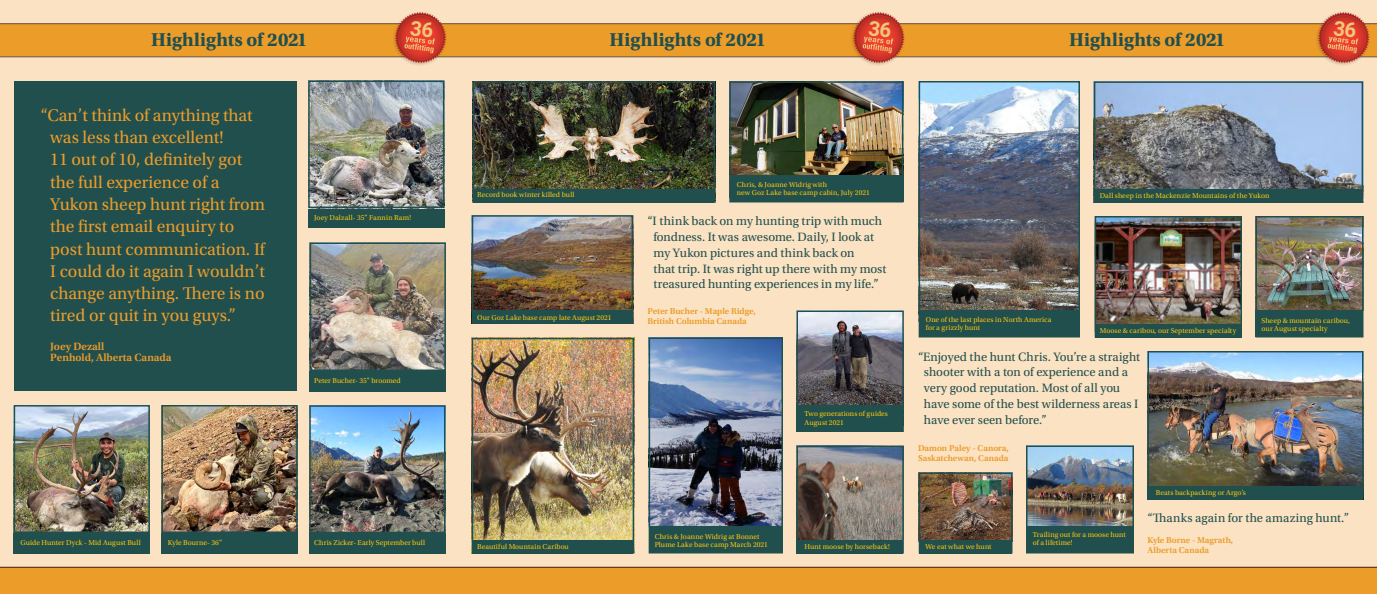
<style>
.page{position:relative;width:1377px;height:594px;background:#fae2c2}
.page>*{position:absolute;margin:0;border:0;box-sizing:border-box;transform-origin:0 0}
.t1{font:700 19.5px "Utopia Std";letter-spacing:.005em;color:#214f4e}
.quotes{font:17.77px/22.3px "Utopia Std";color:#ec9c29}
.quotes-2{font:12.75px/15.8px "Utopia Std";color:#214f4e}
.quotes-3{font:12.75px "Utopia Std";letter-spacing:.02em;color:#214f4e}
.Captions{font:600 11.1px/11.9px "Utopia Std";color:#ec9c29}
.quote_captions{font:600 9px/10.5px "Utopia Std";color:#ec9c29}
.quotes-4{font:600 9px "Utopia Std";letter-spacing:-.005em;color:#ec9c29}
.Captions-2{font:7.5px/8.2px "Utopia Std";letter-spacing:.01em;color:#fec70c}
.Captions-3{font:7.5px "Utopia Std";letter-spacing:.03em;color:#fec70c}
</style>
<div class="page">
<div style="left:0;top:567px;width:1377px;height:27px;background:#ec9c29"></div>
<svg style="left:0;top:23px;width:1377px;height:34px;background:#e5982a"></svg>
<div style="left:392px;top:10px;width:56px;height:57px;background:#452014;opacity:.3"></div>
<div style="left:850px;top:10px;width:56px;height:57px;background:#452014;opacity:.3"></div>
<div style="left:1315px;top:10px;width:56px;height:57px;background:#452014;opacity:.3"></div>
<img style="left:1097px;top:84px;width:263px;height:105px">
<div style="left:1094px;top:81px;width:269px;height:121px;border:2px solid #214f4e"></div>
<img style="left:922px;top:475px;width:87px;height:65px">
<div style="left:919px;top:472px;width:93px;height:82px;border:2px solid #214f4e"></div>
<img style="left:1029px;top:449px;width:102px;height:77px">
<div style="left:1026px;top:446px;width:108px;height:108px;border:2px solid #214f4e"></div>
<img style="left:1151px;top:354px;width:210px;height:132px">
<div style="left:1148px;top:351px;width:216px;height:149px;border:2px solid #214f4e"></div>
<img style="left:1098px;top:219px;width:141px;height:105px">
<div style="left:1095px;top:216px;width:147px;height:122px;border:2px solid #214f4e"></div>
<img style="left:1259px;top:219px;width:102px;height:91px">
<div style="left:1256px;top:216px;width:108px;height:122px;border:2px solid #214f4e"></div>
<img style="left:17px;top:408px;width:130px;height:122px">
<div style="left:14px;top:405px;width:136px;height:128px;border:2px solid #214f4e"></div>
<img style="left:313px;top:245px;width:130px;height:123px">
<div style="left:310px;top:242px;width:136px;height:129px;border:2px solid #214f4e"></div>
<img style="left:312px;top:408px;width:130px;height:122px">
<div style="left:309px;top:405px;width:136px;height:128px;border:2px solid #214f4e"></div>
<img style="left:164px;top:408px;width:131px;height:122px">
<div style="left:161px;top:405px;width:137px;height:128px;border:2px solid #214f4e"></div>
<div style="left:14px;top:533px;width:136px;height:21px;background:#214f4e"></div>
<div style="left:310px;top:371px;width:136px;height:21px;background:#214f4e"></div>
<div style="left:308px;top:207px;width:136px;height:21px;background:#214f4e"></div>
<div style="left:309px;top:533px;width:137px;height:21px;background:#214f4e"></div>
<div style="left:161px;top:533px;width:137px;height:21px;background:#214f4e"></div>
<div style="left:14px;top:81px;width:283px;height:310px;background:#214f4e"></div>
<img style="left:311px;top:84px;width:130px;height:121px">
<div style="left:308px;top:81px;width:136px;height:127px;border:2px solid #214f4e"></div>
<img style="left:476px;top:84px;width:236px;height:105px">
<div style="left:473px;top:81px;width:242px;height:121px;border:2px solid #214f4e"></div>
<img style="left:475px;top:341px;width:156px;height:199px">
<div style="left:472px;top:338px;width:162px;height:216px;border:2px solid #214f4e"></div>
<img style="left:922px;top:84px;width:155px;height:226px">
<div style="left:919px;top:81px;width:161px;height:257px;border:2px solid #214f4e"></div>
<img style="left:799px;top:313px;width:102px;height:92px">
<div style="left:796px;top:310px;width:108px;height:122px;border:2px solid #214f4e"></div>
<img style="left:799px;top:449px;width:102px;height:91px">
<div style="left:796px;top:446px;width:108px;height:108px;border:2px solid #214f4e"></div>
<img style="left:652px;top:341px;width:128px;height:185px">
<div style="left:649px;top:338px;width:134px;height:216px;border:2px solid #214f4e"></div>
<img style="left:732px;top:84px;width:168px;height:92px">
<div style="left:729px;top:81px;width:174px;height:121px;border:2px solid #214f4e"></div>
<img style="left:475px;top:218px;width:155px;height:92px">
<div style="left:472px;top:215px;width:161px;height:109px;border:2px solid #214f4e"></div>
<div style="left:730px;top:176px;width:173px;height:26px;background:#214f4e"></div>
<div style="left:920px;top:310px;width:160px;height:28px;background:#214f4e"></div>
<div style="left:1096px;top:324px;width:146px;height:14px;background:#214f4e"></div>
<div style="left:1256px;top:310px;width:108px;height:28px;background:#214f4e"></div>
<div style="left:1094px;top:189px;width:269px;height:13px;background:#214f4e"></div>
<div style="left:650px;top:526px;width:133px;height:28px;background:#214f4e"></div>
<div style="left:1026px;top:526px;width:108px;height:28px;background:#214f4e"></div>
<div style="left:796px;top:405px;width:107px;height:27px;background:#214f4e"></div>
<div style="left:472px;top:310px;width:160px;height:14px;background:#214f4e"></div>
<div style="left:472px;top:540px;width:161px;height:14px;background:#214f4e"></div>
<div style="left:796px;top:540px;width:107px;height:14px;background:#214f4e"></div>
<div style="left:920px;top:540px;width:92px;height:14px;background:#214f4e"></div>
<div style="left:1148px;top:486px;width:216px;height:14px;background:#214f4e"></div>
<div style="left:473px;top:189px;width:241px;height:13px;background:#214f4e"></div>
<svg style="left:395px;top:12px;width:51px;height:51px;background:#d86148"></svg>
<svg style="left:853px;top:12px;width:51px;height:51px;background:#d86148"></svg>
<svg style="left:1318px;top:12px;width:51px;height:51px;background:#d86148"></svg>
<p class="t1" style="left:151px;top:29px;width:158px">Highlights of 2021</p>
<p class="t1" style="left:610px;top:29px;width:158px">Highlights of 2021</p>
<p class="t1" style="left:1069px;top:29px;width:158px">Highlights of 2021</p>
<p class="quotes" style="left:50px;top:104px;width:216px;text-indent:-10px">“Can’t think of anything that was less than excellent!<br>11 out of 10, definitely got the full experience of a<br>Yukon sheep hunt right from the first email enquiry to post hunt communication. If<br>I could do it again I wouldn’t change anything. There is no tired or quit in you guys.”</p>
<p class="Captions" style="left:50px;top:340px;width:123px">Joey Dezall<br>Penhold, Alberta Canada</p>
<p class="Captions-3" style="left:314px;top:214px;width:98px">Joey Dalzall- 35” Fannin Ram!</p>
<p class="Captions-2" style="left:314px;top:377px;width:88px">Peter Bucher- 35” broomed</p>
<p class="Captions-2" style="left:20px;top:539px;width:122px">Guide Hunter Dyck - Mid August Bull</p>
<p class="Captions-2" style="left:168px;top:539px;width:56px">Kyle Bourne- 36”</p>
<p class="Captions-2" style="left:314px;top:539px;width:112px">Chris Zicker- Early September bull</p>
<p class="Captions-2" style="left:477px;top:191px;width:99px">Record book winter killed bull</p>
<p class="Captions-2" style="left:477px;top:313px;width:136px">Our Goz Lake base camp late August 2021</p>
<p class="Captions-2" style="left:737px;top:181px;width:134px">Chris, &amp; Joanne Widrig with<br>new Goz Lake base camp cabin, July 2021</p>
<p class="quotes-2" style="left:653px;top:214px;width:234px;text-indent:-6px">“I think back on my hunting trip with much fondness. It was awesome. Daily, I look at my Yukon pictures and think back on<br>that trip. It was right up there with my most treasured hunting experiences in my life.”</p>
<p class="quotes-4" style="left:647px;top:306px;width:110px">Peter Bucher - Maple Ridge,</p>
<p class="quotes-4" style="left:647px;top:316px;width:101px">British Columbia Canada</p>
<p class="Captions-2" style="left:805px;top:410px;width:85px">Two generations of guides<br>August 2021</p>
<p class="Captions-2" style="left:1100px;top:192px;width:171px">Dall sheep in the Mackenzie Mountains of the Yukon</p>
<p class="Captions-2" style="left:926px;top:316px;width:127px">One of the last places in North America for a grizzly hunt</p>
<p class="Captions-2" style="left:1100px;top:327px;width:138px">Moose &amp; caribou, our September specialty</p>
<p class="Captions-2" style="left:1262px;top:317px;width:90px">Sheep &amp; mountain caribou, our August specialty</p>
<p class="quotes-2" style="left:924px;top:349px;width:218px;text-indent:-6px">“Enjoyed the hunt Chris. You’re a straight shooter with a ton of experience and a very good reputation. Most of all you have some of the best wilderness areas I have ever seen before.”</p>
<p class="quote_captions" style="left:918px;top:443px;width:92px">Damon Paley - Canora,</p>
<p class="quote_captions" style="left:918px;top:453px;width:92px">Saskatchewan, Canada</p>
<p class="Captions-2" style="left:1156px;top:489px;width:92px">Beats backpacking or Argo’s</p>
<p class="Captions-2" style="left:655px;top:532px;width:115px">Chris &amp; Joanne Widrig at Bonnet<br>Plume Lake base camp March 2021</p>
<p class="Captions-2" style="left:1033px;top:531px;width:95px">Trailing out for a moose hunt of a lifetime!</p>
<p class="Captions-2" style="left:477px;top:543px;width:93px">Beautiful Mountain Caribou</p>
<p class="Captions-2" style="left:805px;top:543px;width:87px">Hunt moose by horseback!</p>
<p class="Captions-2" style="left:926px;top:543px;width:68px">We eat what we hunt</p>
<p class="quotes-3" style="left:1148px;top:511px;width:203px">“Thanks again for the amazing hunt.”</p>
<p class="quote_captions" style="left:1148px;top:534px;width:87px">Kyle Borne - Magrath,<br>Alberta Canada</p>
</div>
